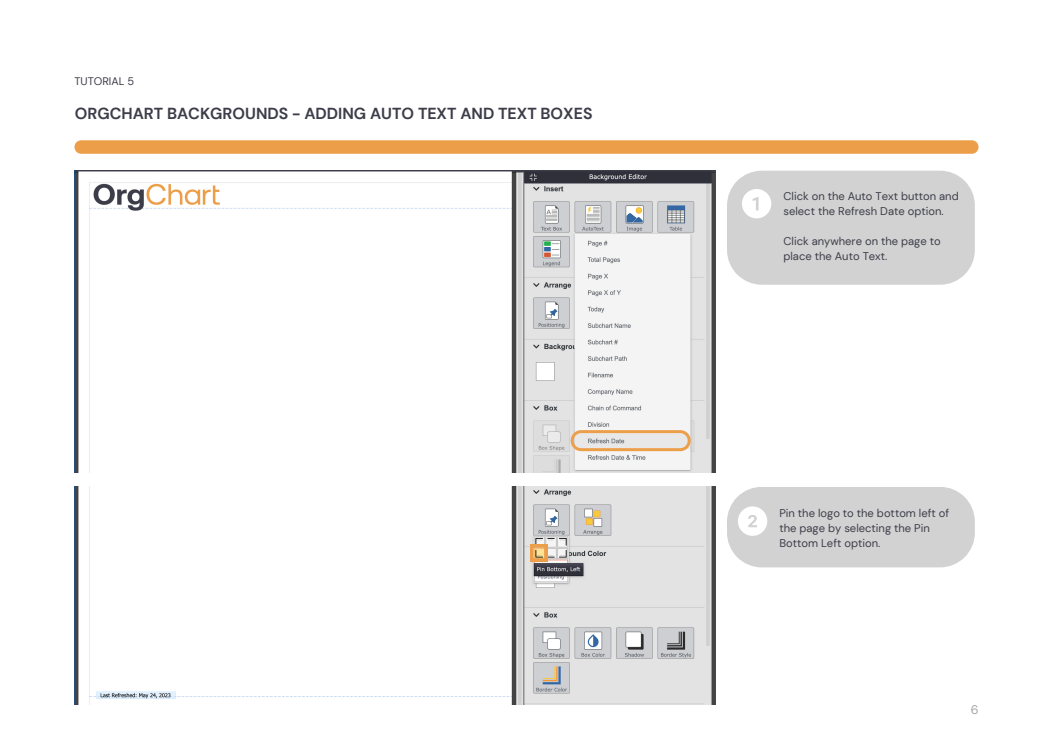
<style>
.page{position:relative;width:1053px;height:744px;background:#fff}
.page>*{position:absolute;margin:0;border:0;box-sizing:border-box;transform-origin:0 0}
.t1{font:700 15.96px "DM Sans";color:#3d3d4a}
.t2{font:12.48px "DM Sans";color:#a6a6a6}
.t3{font:11.2px/15px "DM Sans";color:#3d3d4a}
.t4{font:10.96px "DM Sans";color:#3d3d4a}
</style>
<div class="page">
<img style="left:75px;top:171px;width:640px;height:302px">
<svg style="left:570px;top:430px;width:120px;height:21px"></svg>
<div style="left:727px;top:171px;width:247px;height:114px;background:#d2d2d2"></div>
<svg style="left:727px;top:487px;width:247px;height:80px"></svg>
<svg style="left:74px;top:140px;width:904px;height:14px"></svg>
<img style="left:75px;top:487px;width:640px;height:217px">
<svg style="left:530px;top:545px;width:17px;height:16px"></svg>
<p class="t4" style="left:74px;top:74px;width:61px">TUTORIAL 5</p>
<h1 class="t1" style="left:75px;top:103px;width:519px">ORGCHART BACKGROUNDS - ADDING AUTO TEXT AND TEXT BOXES</h1>
<p class="t3" style="left:783px;top:189px;width:177px">Click on the Auto Text button and select the Refresh Date option.</p>
<p class="t3" style="left:783px;top:234px;width:159px">Click anywhere on the page to place the Auto Text.</p>
<p class="t3" style="left:779px;top:506px;width:171px">Pin the logo to the bottom left of the page by selecting the Pin<br>Bottom Left option.</p>
<p class="t2" style="left:970px;top:702px;width:9px">6</p>
</div>
